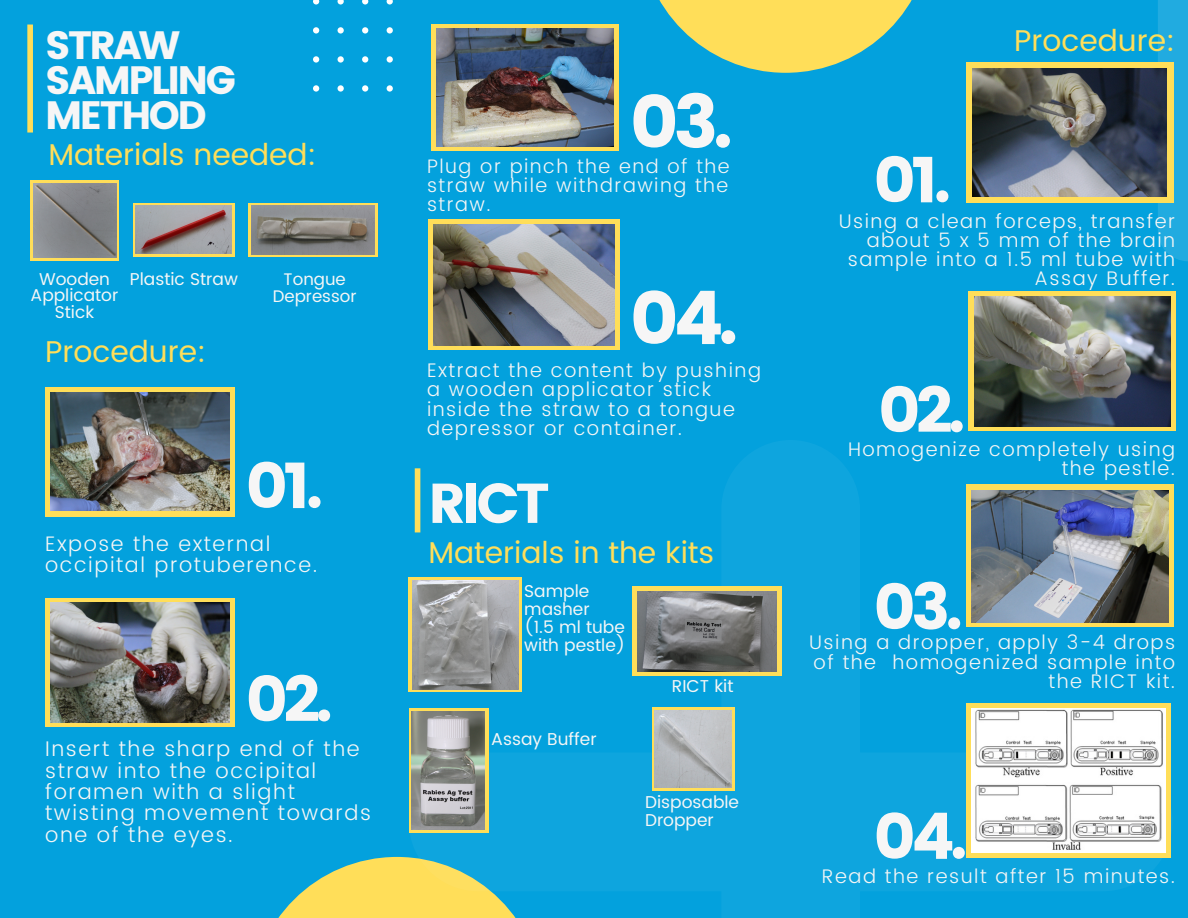
<style>
.page{position:relative;width:1188px;height:918px;background:#03a1dd}
.page>*{position:absolute;margin:0;border:0;box-sizing:border-box;transform-origin:0 0}
.t1{font:73.95px "Poppins";color:#f6f6f6}
.t2{font:64.05px "Poppins";letter-spacing:-.065em;color:#f6f6f6}
.t3{font:55.95px "Poppins";color:#f6f6f6}
.t4{font:39.45px/35px "Poppins";letter-spacing:-.065em;color:#f6f6f6}
.t5{font:30px "Poppins";color:#ffde59}
.t6{font:300 21.15px/21.3px "Poppins";letter-spacing:.075em;color:#f6f6f6}
.t7{font:300 21px/21.3px "Poppins";letter-spacing:.075em;color:#f6f6f6}
.t8{font:300 19.65px/19.2px "Poppins";letter-spacing:.075em;color:#f6f6f6;text-align:right}
.t9{font:300 19.5px/19.2px "Poppins";letter-spacing:.075em;color:#f6f6f6;text-align:justify}
.t10{font:17.1px/18px "Poppins";color:#f6f6f6}
.t11{font:16.8px/16.4px "Poppins";color:#f6f6f6;text-align:center}
</style>
<div class="page">
<svg style="left:659px;top:0;width:253px;height:73px"></svg>
<svg style="left:278px;top:857px;width:131px;height:61px"></svg>
<svg style="left:409px;top:440px;width:763px;height:478px"></svg>
<div style="left:1158px;top:0;width:30px;height:261px;background:#21abe0"></div>
<div style="left:415px;top:468px;width:5px;height:64px;background:#ffde59"></div>
<div style="left:27px;top:25px;width:6px;height:108px;background:#ffde59"></div>
<svg style="left:313px;top:0;width:80px;height:92px"></svg>
<svg style="left:133px;top:203px;width:102px;height:54px"></svg>
<img style="left:136px;top:206px;width:96px;height:48px">
<svg style="left:30px;top:180px;width:89px;height:81px"></svg>
<img style="left:33px;top:184px;width:83px;height:73px">
<div style="left:248px;top:203px;width:130px;height:53px;background:linear-gradient(to bottom,#ffde59,#ffde59)"></div>
<img style="left:251px;top:205px;width:124px;height:49px">
<div style="left:45px;top:387px;width:190px;height:129px;background:#ffde59"></div>
<img style="left:50px;top:392px;width:179px;height:119px">
<svg style="left:45px;top:599px;width:190px;height:128px;background:#e6cb5a"></svg>
<img style="left:50px;top:603px;width:179px;height:119px">
<div style="left:428px;top:219px;width:192px;height:131px;background:#ffde59"></div>
<img style="left:433px;top:225px;width:182px;height:120px">
<div style="left:966px;top:62px;width:207px;height:141px;background:#ffde59"></div>
<img style="left:973px;top:69px;width:194px;height:127px">
<div style="left:633px;top:586px;width:149px;height:90px;background:#ffde59"></div>
<img style="left:637px;top:591px;width:140px;height:80px">
<div style="left:409px;top:708px;width:80px;height:125px;background:#ffde59"></div>
<img style="left:412px;top:711px;width:73px;height:119px">
<div style="left:652px;top:707px;width:82px;height:84px;background:#ffde59"></div>
<img style="left:654px;top:710px;width:78px;height:78px">
<svg style="left:409px;top:577px;width:113px;height:114px"></svg>
<img style="left:412px;top:581px;width:107px;height:108px">
<div style="left:969px;top:291px;width:207px;height:140px;background:#ffde59"></div>
<img style="left:974px;top:297px;width:196px;height:130px">
<div style="left:966px;top:484px;width:208px;height:143px;background:#ffde59"></div>
<img style="left:971px;top:490px;width:198px;height:132px">
<div style="left:966px;top:703px;width:205px;height:155px;background:#ffde59"></div>
<img style="left:972px;top:708px;width:194px;height:145px">
<div style="left:431px;top:24px;width:187px;height:127px;background:#ffde59"></div>
<img style="left:436px;top:28px;width:177px;height:119px">
<h3 class="t4" style="left:45px;top:28px;width:192px">STRAW<br>SAMPLING<br>METHOD</h3>
<h3 class="t5" style="left:49px;top:137px;width:270px">Materials needed:</h3>
<p class="t10" style="left:31px;top:270px;width:89px;line-height:16.6px;text-align:center">Wooden<br>Applicator<br>Stick</p>
<p class="t10" style="left:130px;top:271px;width:110px">Plastic Straw</p>
<p class="t11" style="left:273px;top:271px;width:85px">Tongue<br>Depressor</p>
<h3 class="t5" style="left:45px;top:334px;width:162px">Procedure:</h3>
<h2 class="t2" style="left:246px;top:449px;width:78px">01.</h2>
<p class="t7" style="left:45px;top:533px;width:274px">Expose the external occipital protuberence.</p>
<h2 class="t2" style="left:246px;top:662px;width:88px">02.</h2>
<p class="t6" style="left:45px;top:738px;width:328px">Insert the sharp end of the straw into the occipital foramen with a slight twisting movement towards one of the eyes.</p>
<h1 class="t1" style="left:630px;top:79px;width:104px">03.</h1>
<p class="t9" style="left:427px;top:156px;width:304px">Plug or pinch the end of the straw while withdrawing the straw.</p>
<h1 class="t1" style="left:630px;top:275px;width:109px">04.</h1>
<p class="t8" style="left:427px;top:361px;width:336px;text-align:left">Extract the content by pushing a wooden applicator stick inside the straw to a tongue depressor or container.</p>
<h3 class="t3" style="left:428px;top:471px;width:123px">RICT</h3>
<h3 class="t5" style="left:428px;top:535px;width:287px">Materials in the kits</h3>
<p class="t10" style="left:524px;top:582px;width:103px">Sample masher<br>(1.5 ml tube with pestle)</p>
<p class="t10" style="left:491px;top:730px;width:107px">Assay Buffer</p>
<p class="t10" style="left:672px;top:677px;width:63px">RICT kit</p>
<p class="t10" style="left:645px;top:793px;width:96px">Disposable<br>Dropper</p>
<h3 class="t5" style="left:1014px;top:23px;width:162px">Procedure:</h3>
<h2 class="t2" style="left:874px;top:143px;width:78px">01.</h2>
<p class="t8" style="left:839px;top:211px;width:338px">Using a clean forceps, transfer about 5 x 5 mm of the brain sample into a 1.5 ml tube with<br>Assay Buffer.</p>
<h2 class="t2" style="left:878px;top:373px;width:88px">02.</h2>
<p class="t8" style="left:848px;top:440px;width:329px">Homogenize completely using the pestle.</p>
<h2 class="t2" style="left:874px;top:570px;width:90px">03.</h2>
<p class="t8" style="left:809px;top:633px;width:368px">Using a dropper, apply 3-4 drops of the homogenized sample into the RICT kit.</p>
<h2 class="t2" style="left:874px;top:799px;width:95px">04.</h2>
<p class="t8" style="left:822px;top:867px;width:355px">Read the result after 15 minutes.</p>
</div>
